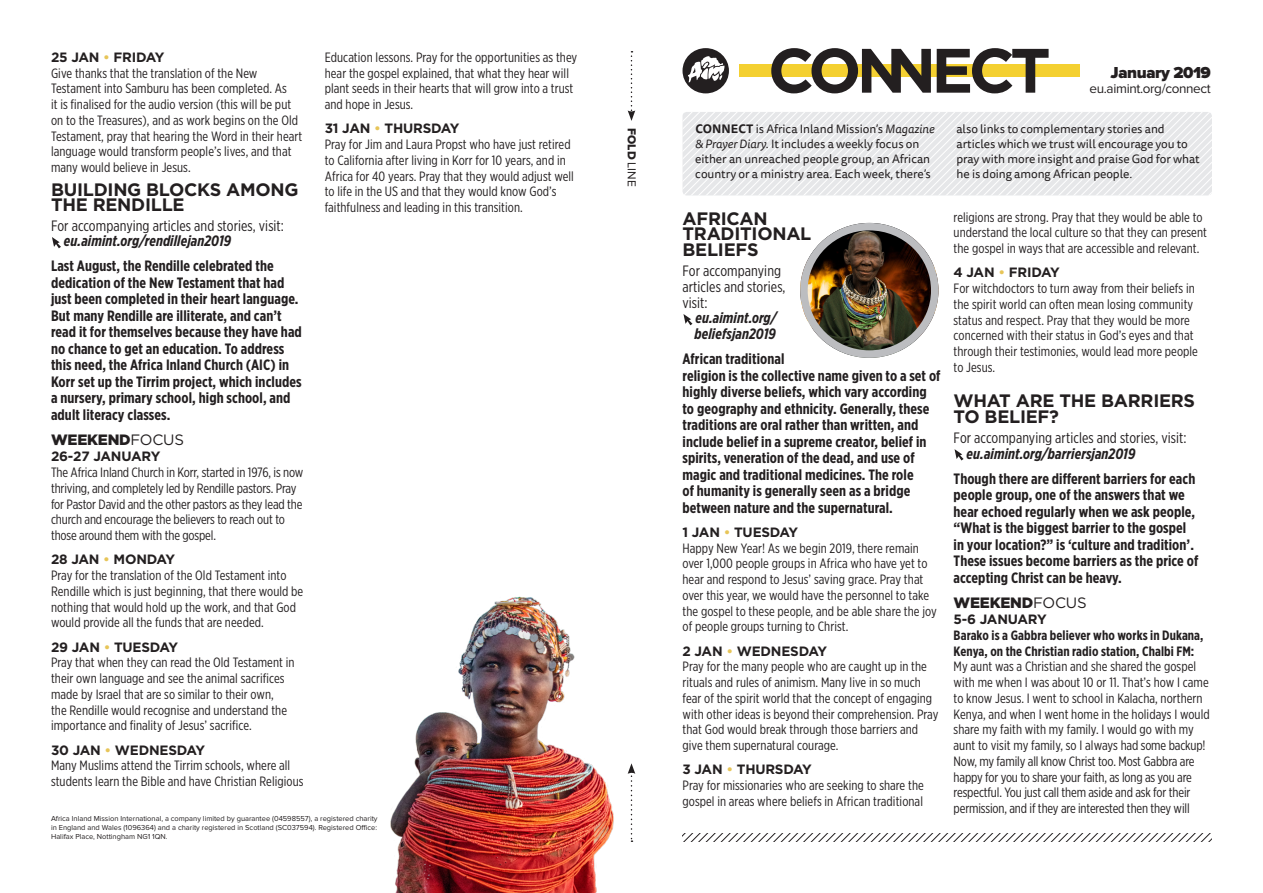
<style>
.page{position:relative;width:1263px;height:893px;background:#fff}
.page>*{position:absolute;margin:0;border:0;box-sizing:border-box;transform-origin:0 0}
.prayer_day_heading{font:700 18px/15.3px "Gotham";letter-spacing:-.015em;color:#231f20}
.t1{font:900 16.5px "Proxima Nova";letter-spacing:-.025em;color:#231f20}
.prayer_point_and_sid{font:700 15px/16.5px "Gotham X Narrow";letter-spacing:.005em;color:#231f20}
.prayer_point_and_sid-2{font:15px/15.8px "Gotham X Narrow";letter-spacing:.005em;color:#231f20}
.prayer_point_and_sid-3{font:italic 700 15px "Gotham X Narrow";letter-spacing:.005em;color:#231f20}
.prayer_day_heading-2{font:900 15px "Gotham";letter-spacing:-.015em;color:#231f20}
.prayer_point_and_sid-4{font:13.5px/15.8px "Gotham X Narrow";letter-spacing:.005em;color:#231f20}
.prayer_day_heading-3{font:700 13.5px "Gotham";letter-spacing:-.015em;color:#231f20}
.prayer_point_and_sid-5{font:700 13.5px/15.8px "Gotham X Narrow";letter-spacing:.005em;color:#231f20}
.t2{font:13.5px "Proxima Nova";letter-spacing:-.025em;color:#231f20}
.prayer_points{font:12px/15px "Tisa Sans Pro";letter-spacing:-.005em;color:#231f20}
.day_heading{font:12px "Proxima Nova Extrabld";color:#231f20}
.t3{font:7.5px/9px "Proxima Nova";color:#231f20;text-align:justify}
.s1{color:#e7c559}
.s2{font-weight:700;font-style:italic}
.s3{font-weight:400}
.s4{font-family:"Proxima Nova"}
.s5{font-weight:700}
.s6{font-style:italic}
</style>
<div class="page">
<svg style="left:683px;top:314px;width:9px;height:11px"></svg>
<svg style="left:954px;top:449px;width:9px;height:11px"></svg>
<svg style="left:682px;top:112px;width:530px;height:83px"></svg>
<svg style="left:628px;top:51px;width:7px;height:70px"></svg>
<svg style="left:628px;top:763px;width:7px;height:79px"></svg>
<svg style="left:682px;top:833px;width:530px;height:9px"></svg>
<div style="left:682px;top:48px;width:47px;height:45px;background:#231f20;border-radius:50%"></div>
<svg style="left:688px;top:56px;width:36px;height:27px"></svg>
<div style="left:739px;top:64px;width:341px;height:13px;background:#f4d031"></div>
<svg style="left:771px;top:48px;width:277px;height:45px"></svg>
<svg style="left:52px;top:237px;width:9px;height:11px"></svg>
<img style="left:800px;top:223px;width:138px;height:135px">
<div style="left:800px;top:223px;width:138px;height:135px;border:8px solid #bcbdc0;border-radius:50%"></div>
<img style="left:390px;top:596px;width:224px;height:297px">
<p class="prayer_day_heading-3" style="left:51px;top:48px;width:115px">25 JAN <span class="s1">•</span> FRIDAY</p>
<p class="prayer_point_and_sid-4" style="left:51px;top:65px;width:253px">Give thanks that the translation of the New Testament into Samburu has been completed. As<br>it is finalised for the audio version (this will be put on to the Treasures), and as work begins on the Old Testament, pray that hearing the Word in their heart language would transform people’s lives, and that many would believe in Jesus.</p>
<p class="prayer_day_heading" style="left:51px;top:182px;width:249px">BUILDING BLOCKS AMONG<br>THE RENDILLE</p>
<p class="prayer_point_and_sid-2" style="left:64px;top:217px;width:222px;text-indent:-13px">For accompanying articles and stories, visit: <span class="s2">eu.aimint.org/rendillejan2019</span></p>
<p class="prayer_point_and_sid" style="left:51px;top:258px;width:252px">Last August, the Rendille celebrated the dedication of the New Testament that had just been completed in their heart language.<br>But many Rendille are illiterate, and can’t read it for themselves because they have had no chance to get an education. To address this need, the Africa Inland Church (AIC) in Korr set up the Tirrim project, which includes a nursery, primary school, high school, and adult literacy classes.</p>
<p class="prayer_day_heading-2" style="left:51px;top:429px;width:134px">WEEKEND<span class="s3">FOCUS</span></p>
<p class="prayer_day_heading-3" style="left:51px;top:448px;width:111px">26-27 JANUARY</p>
<p class="prayer_point_and_sid-4" style="left:51px;top:464px;width:254px">The Africa Inland Church in Korr, started in 1976, is now thriving, and completely led by Rendille pastors. Pray for Pastor David and the other pastors as they lead the church and encourage the believers to reach out to those around them with the gospel.</p>
<p class="prayer_day_heading-3" style="left:51px;top:551px;width:126px">28 JAN <span class="s1">•</span> MONDAY</p>
<p class="prayer_point_and_sid-4" style="left:51px;top:567px;width:254px">Pray for the translation of the Old Testament into Rendille which is just beginning, that there would be nothing that would hold up the work, and that God would provide all the funds that are needed.</p>
<p class="prayer_day_heading-3" style="left:51px;top:638px;width:129px">29 JAN <span class="s1">•</span> TUESDAY</p>
<p class="prayer_point_and_sid-4" style="left:51px;top:655px;width:245px">Pray that when they can read the Old Testament in their own language and see the animal sacrifices made by Israel that are so similar to their own,<br>the Rendille would recognise and understand the importance and finality of Jesus’ sacrifice.</p>
<p class="prayer_day_heading-3" style="left:51px;top:741px;width:156px">30 JAN <span class="s1">•</span> WEDNESDAY</p>
<p class="prayer_point_and_sid-4" style="left:51px;top:758px;width:254px">Many Muslims attend the Tirrim schools, where all students learn the Bible and have Christian Religious</p>
<p class="prayer_point_and_sid-4" style="left:325px;top:49px;width:254px">Education lessons. Pray for the opportunities as they hear the gospel explained, that what they hear will plant seeds in their hearts that will grow into a trust and hope in Jesus.</p>
<p class="prayer_day_heading-3" style="left:325px;top:120px;width:136px">31 JAN <span class="s1">•</span> THURSDAY</p>
<p class="prayer_point_and_sid-4" style="left:325px;top:136px;width:251px">Pray for Jim and Laura Propst who have just retired to California after living in Korr for 10 years, and in Africa for 40 years. Pray that they would adjust well to life in the US and that they would know God’s faithfulness and leading in this transition.</p>
<p class="t3" style="left:51px;top:814px;width:328px">Africa Inland Mission International, a company limited by guarantee (04598557), a registered charity in England and Wales (1096364) and a charity registered in Scotland (SC037594). Registered Office:<br>Halifax Place, Nottingham NG1 1QN.</p>
<p class="day_heading" style="left:639px;top:128px;width:60px;rotate:90deg">FOLD <span class="s4">LINE</span></p>
<p class="t1" style="left:1110px;top:63px;width:102px">January 2019</p>
<p class="t2" style="left:1089px;top:81px;width:123px">eu.aimint.org/connect</p>
<p class="prayer_points" style="left:695px;top:122px;width:241px"><span class="s5">CONNECT</span> is Africa Inland Mission’s <span class="s6">Magazine &amp; Prayer Diary</span>. It includes a weekly focus on either an unreached people group, an African country or a ministry area. Each week, there’s</p>
<p class="prayer_points" style="left:956px;top:122px;width:245px">also links to complementary stories and articles which we trust will encourage you to pray with more insight and praise God for what he is doing among African people.</p>
<p class="prayer_day_heading" style="left:682px;top:211px;width:130px">AFRICAN<br>TRADITIONAL<br>BELIEFS</p>
<p class="prayer_point_and_sid-2" style="left:682px;top:263px;width:100px">For accompanying</p>
<p class="prayer_point_and_sid-2" style="left:682px;top:278px;width:105px">articles and stories,</p>
<p class="prayer_point_and_sid-2" style="left:682px;top:294px;width:27px">visit:</p>
<p class="prayer_point_and_sid-3" style="left:695px;top:309px;width:83px">eu.aimint.org/</p>
<p class="prayer_point_and_sid-3" style="left:694px;top:325px;width:83px">beliefsjan2019</p>
<p class="prayer_point_and_sid" style="left:682px;top:350px;width:260px">African traditional<br>religion is the collective name given to a set of highly diverse beliefs, which vary according to geography and ethnicity. Generally, these traditions are oral rather than written, and include belief in a supreme creator, belief in spirits, veneration of the dead, and use of magic and traditional medicines. The role<br>of humanity is generally seen as a bridge between nature and the supernatural.</p>
<p class="prayer_day_heading-3" style="left:682px;top:523px;width:117px">1 JAN <span class="s1">•</span> TUESDAY</p>
<p class="prayer_point_and_sid-4" style="left:682px;top:540px;width:256px">Happy New Year! As we begin 2019, there remain over 1,000 people groups in Africa who have yet to hear and respond to Jesus’ saving grace. Pray that over this year, we would have the personnel to take the gospel to these people, and be able share the joy of people groups turning to Christ.</p>
<p class="prayer_day_heading-3" style="left:682px;top:642px;width:146px">2 JAN <span class="s1">•</span> WEDNESDAY</p>
<p class="prayer_point_and_sid-4" style="left:682px;top:658px;width:257px">Pray for the many people who are caught up in the rituals and rules of animism. Many live in so much fear of the spirit world that the concept of engaging with other ideas is beyond their comprehension. Pray that God would break through those barriers and give them supernatural courage.</p>
<p class="prayer_day_heading-3" style="left:682px;top:761px;width:131px">3 JAN <span class="s1">•</span> THURSDAY</p>
<p class="prayer_point_and_sid-4" style="left:682px;top:777px;width:243px">Pray for missionaries who are seeking to share the gospel in areas where beliefs in African traditional</p>
<p class="prayer_point_and_sid-4" style="left:954px;top:209px;width:255px">religions are strong. Pray that they would be able to understand the local culture so that they can present the gospel in ways that are accessible and relevant.</p>
<p class="prayer_day_heading-3" style="left:954px;top:264px;width:108px">4 JAN <span class="s1">•</span> FRIDAY</p>
<p class="prayer_point_and_sid-4" style="left:954px;top:280px;width:246px">For witchdoctors to turn away from their beliefs in the spirit world can often mean losing community status and respect. Pray that they would be more concerned with their status in God’s eyes and that through their testimonies, would lead more people to Jesus.</p>
<p class="prayer_day_heading" style="left:954px;top:393px;width:243px;line-height:15.8px">WHAT ARE THE BARRIERS<br>TO BELIEF?</p>
<p class="prayer_point_and_sid-2" style="left:966px;top:429px;width:222px;text-indent:-13px">For accompanying articles and stories, visit: <span class="s2">eu.aimint.org/barriersjan2019</span></p>
<p class="prayer_point_and_sid" style="left:954px;top:470px;width:246px">Though there are different barriers for each people group, one of the answers that we hear echoed regularly when we ask people, “What is the biggest barrier to the gospel in your location?” is ‘culture and tradition’.<br>These issues become barriers as the price of accepting Christ can be heavy.</p>
<p class="prayer_day_heading-2" style="left:954px;top:592px;width:134px">WEEKEND<span class="s3">FOCUS</span></p>
<p class="prayer_day_heading-3" style="left:954px;top:610px;width:95px">5-6 JANUARY</p>
<p class="prayer_point_and_sid-5" style="left:954px;top:627px;width:251px">Barako is a Gabbra believer who works in Dukana,<br>Kenya, on the Christian radio station, Chalbi FM:</p>
<p class="prayer_point_and_sid-4" style="left:954px;top:658px;width:258px">My aunt was a Christian and she shared the gospel with me when I was about 10 or 11. That’s how I came to know Jesus. I went to school in Kalacha, northern Kenya, and when I went home in the holidays I would share my faith with my family. I would go with my aunt to visit my family, so I always had some backup!<br>Now, my family all know Christ too. Most Gabbra are happy for you to share your faith, as long as you are respectful. You just call them aside and ask for their permission, and if they are interested then they will</p>
</div>
